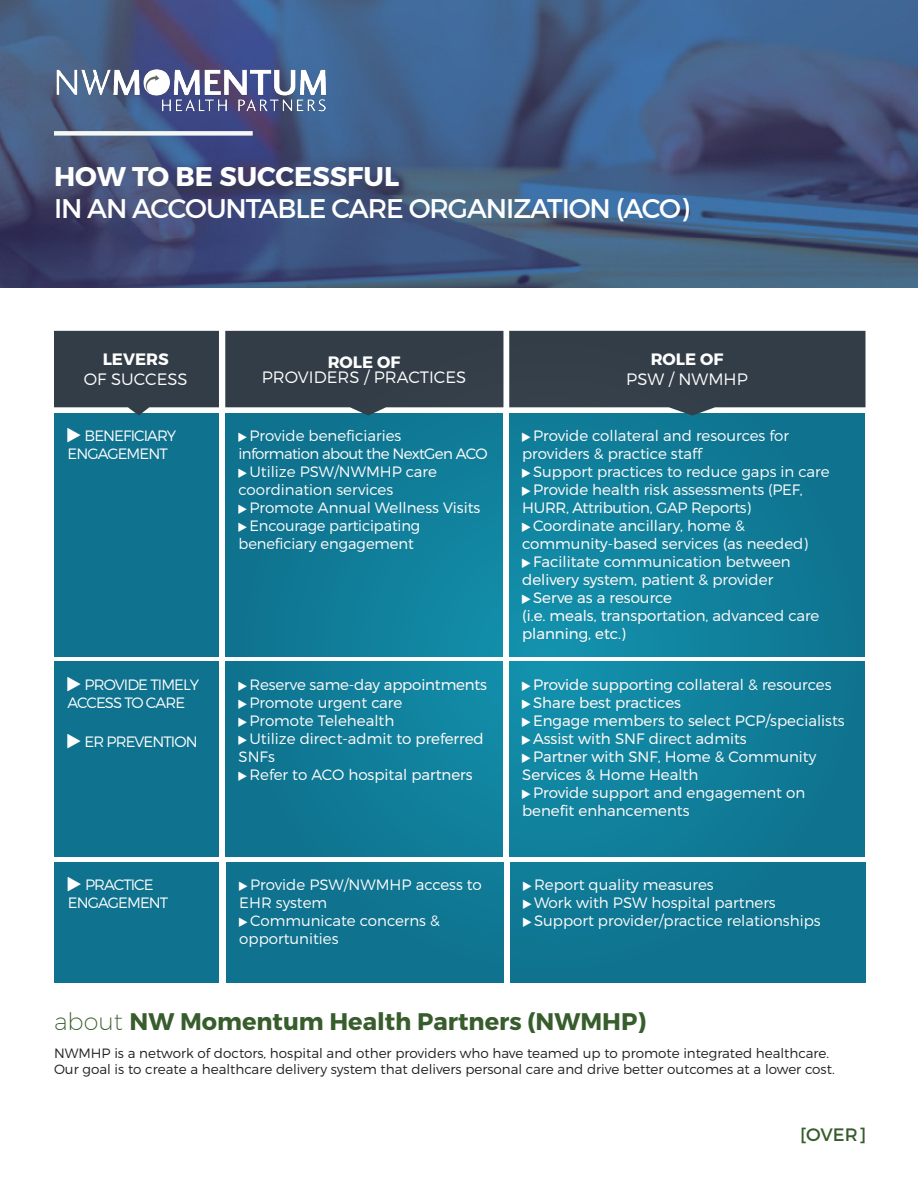
<style>
.page{position:relative;width:918px;height:1188px;background:#fff}
.page>*{position:absolute;margin:0;border:0;box-sizing:border-box;transform-origin:0 0}
.t1{font:27px/32.4px "Montserrat";letter-spacing:-.04em;color:#fff}
.t2{font:700 24px "Montserrat";color:#375d2c}
.t3{font:18px "Montserrat";color:#375d2c}
.t4{font:300 16.5px "Montserrat";color:#fff}
.t5{font:700 16.5px "Montserrat";color:#fff}
.t6{font:300 15px/18px "Montserrat";color:#fff}
.t7{font:300 15px/18px "Montserrat";letter-spacing:-.06em;color:#fff}
.t8{font:300 15px "Montserrat";letter-spacing:-.04em;color:#fff}
.t9{font:300 15px "Montserrat";letter-spacing:-.02em;color:#fff}
.t10{font:300 13.5px "Montserrat";color:#231f20}
.s1{font-weight:700}
.s2{font-weight:200}
</style>
<div class="page">
<img style="left:0;top:0;width:918px;height:287px">
<div style="left:54px;top:131px;width:199px;height:5px;background:#f4f7f3"></div>
<img style="left:54px;top:54px;width:287px;height:72px">
<div style="left:54px;top:413px;width:165px;height:243px;background:#0f728e"></div>
<svg style="left:54px;top:331px;width:165px;height:85px"></svg>
<div style="left:54px;top:662px;width:165px;height:195px;background:#0f728e"></div>
<div style="left:54px;top:862px;width:165px;height:121px;background:#0f728e"></div>
<svg style="left:225px;top:330px;width:641px;height:653px;fill:#107995"></svg>
<svg style="left:239px;top:433px;width:8px;height:9px"></svg>
<svg style="left:239px;top:469px;width:8px;height:9px"></svg>
<svg style="left:239px;top:505px;width:8px;height:9px"></svg>
<svg style="left:239px;top:523px;width:8px;height:9px"></svg>
<svg style="left:522px;top:433px;width:8px;height:9px"></svg>
<svg style="left:522px;top:469px;width:8px;height:9px"></svg>
<svg style="left:522px;top:487px;width:8px;height:9px"></svg>
<svg style="left:522px;top:523px;width:8px;height:9px"></svg>
<svg style="left:522px;top:559px;width:8px;height:9px"></svg>
<svg style="left:522px;top:595px;width:8px;height:9px"></svg>
<svg style="left:239px;top:681px;width:8px;height:9px"></svg>
<svg style="left:239px;top:699px;width:8px;height:9px"></svg>
<svg style="left:239px;top:717px;width:8px;height:9px"></svg>
<svg style="left:239px;top:735px;width:8px;height:9px"></svg>
<svg style="left:239px;top:771px;width:8px;height:9px"></svg>
<svg style="left:522px;top:681px;width:8px;height:9px"></svg>
<svg style="left:522px;top:699px;width:8px;height:9px"></svg>
<svg style="left:522px;top:717px;width:8px;height:9px"></svg>
<svg style="left:522px;top:735px;width:8px;height:9px"></svg>
<svg style="left:522px;top:753px;width:8px;height:9px"></svg>
<svg style="left:522px;top:789px;width:8px;height:9px"></svg>
<svg style="left:239px;top:882px;width:9px;height:9px"></svg>
<svg style="left:239px;top:918px;width:9px;height:9px"></svg>
<svg style="left:523px;top:882px;width:8px;height:9px"></svg>
<svg style="left:523px;top:900px;width:8px;height:9px"></svg>
<svg style="left:523px;top:918px;width:8px;height:9px"></svg>
<p class="t1" style="left:54px;top:160px;width:637px"><span class="s1">HOW TO BE SUCCESSFUL<br></span>IN AN ACCOUNTABLE CARE ORGANIZATION (ACO)</p>
<p class="t5" style="left:103px;top:349px;width:68px">LEVERS</p>
<p class="t4" style="left:84px;top:369px;width:105px">OF SUCCESS</p>
<p class="t5" style="left:328px;top:352px;width:74px">ROLE OF</p>
<p class="t4" style="left:262px;top:367px;width:206px">PROVIDERS / PRACTICES</p>
<p class="t5" style="left:651px;top:349px;width:74px">ROLE OF</p>
<p class="t4" style="left:626px;top:369px;width:123px">PSW / NWMHP</p>
<p class="t7" style="left:68px;top:426px;width:110px;text-indent:17px">BENEFICIARY<br>ENGAGEMENT</p>
<p class="t6" style="left:249px;top:426px;width:153px">Provide beneficiaries</p>
<p class="t8" style="left:239px;top:445px;width:251px">information about the NextGen ACO</p>
<p class="t6" style="left:249px;top:462px;width:189px">Utilize PSW/NWMHP care</p>
<p class="t6" style="left:239px;top:480px;width:156px">coordination services</p>
<p class="t6" style="left:249px;top:498px;width:232px">Promote Annual Wellness Visits</p>
<p class="t6" style="left:249px;top:516px;width:172px">Encourage participating</p>
<p class="t6" style="left:239px;top:534px;width:177px">beneficiary engagement</p>
<p class="t6" style="left:522px;top:426px;width:268px;text-indent:11px">Provide collateral and resources for providers &amp; practice staff</p>
<p class="t6" style="left:533px;top:462px;width:298px">Support practices to reduce gaps in care</p>
<p class="t6" style="left:533px;top:480px;width:271px">Provide health risk assessments (PEF,</p>
<p class="t9" style="left:522px;top:499px;width:230px">HURR, Attribution, GAP Reports)</p>
<p class="t6" style="left:533px;top:516px;width:213px">Coordinate ancillary, home &amp;</p>
<p class="t6" style="left:522px;top:534px;width:287px">community-based services (as needed)</p>
<p class="t6" style="left:533px;top:552px;width:259px">Facilitate communication between</p>
<p class="t6" style="left:522px;top:570px;width:253px">delivery system, patient &amp; provider</p>
<p class="t6" style="left:533px;top:588px;width:141px">Serve as a resource</p>
<p class="t6" style="left:522px;top:606px;width:299px">(i.e. meals, transportation, advanced care</p>
<p class="t6" style="left:522px;top:624px;width:105px">planning, etc.)</p>
<p class="t7" style="left:68px;top:675px;width:133px;text-indent:17px">PROVIDE TIMELY<br>ACCESS TO CARE</p>
<p class="t7" style="left:85px;top:733px;width:115px">ER PREVENTION</p>
<p class="t6" style="left:249px;top:675px;width:239px">Reserve same-day appointments</p>
<p class="t6" style="left:249px;top:693px;width:154px">Promote urgent care</p>
<p class="t6" style="left:249px;top:711px;width:146px">Promote Telehealth</p>
<p class="t6" style="left:249px;top:729px;width:236px">Utilize direct-admit to preferred</p>
<p class="t6" style="left:239px;top:747px;width:38px">SNFs</p>
<p class="t6" style="left:249px;top:765px;width:225px">Refer to ACO hospital partners</p>
<p class="t6" style="left:533px;top:675px;width:300px">Provide supporting collateral &amp; resources</p>
<p class="t6" style="left:533px;top:693px;width:149px">Share best practices</p>
<p class="t6" style="left:533px;top:711px;width:313px">Engage members to select PCP/specialists</p>
<p class="t6" style="left:533px;top:729px;width:215px">Assist with SNF direct admits</p>
<p class="t6" style="left:533px;top:747px;width:285px">Partner with SNF, Home &amp; Community</p>
<p class="t6" style="left:522px;top:765px;width:178px">Services &amp; Home Health</p>
<p class="t6" style="left:533px;top:783px;width:274px">Provide support and engagement on</p>
<p class="t6" style="left:522px;top:801px;width:169px">benefit enhancements</p>
<p class="t7" style="left:68px;top:876px;width:102px;text-align:center">PRACTICE<br>ENGAGEMENT</p>
<p class="t6" style="left:250px;top:876px;width:233px">Provide PSW/NWMHP access to</p>
<p class="t6" style="left:239px;top:894px;width:89px">EHR system</p>
<p class="t6" style="left:250px;top:912px;width:191px">Communicate concerns &amp;</p>
<p class="t6" style="left:239px;top:930px;width:101px">opportunities</p>
<p class="t6" style="left:534px;top:876px;width:288px">Report quality measures<br>Work with PSW hospital partners<br>Support provider/practice relationships</p>
<p class="t2" style="left:54px;top:1007px;width:594px"><span class="s2">about</span> NW Momentum Health Partners (NWMHP)</p>
<p class="t10" style="left:54px;top:1045px;width:777px">NWMHP is a network of doctors, hospital and other providers who have teamed up to promote integrated healthcare.</p>
<p class="t10" style="left:54px;top:1061px;width:782px">Our goal is to create a healthcare delivery system that delivers personal care and drive better outcomes at a lower cost.</p>
<p class="t3" style="left:800px;top:1123px;width:68px">[OVER]</p>
</div>
